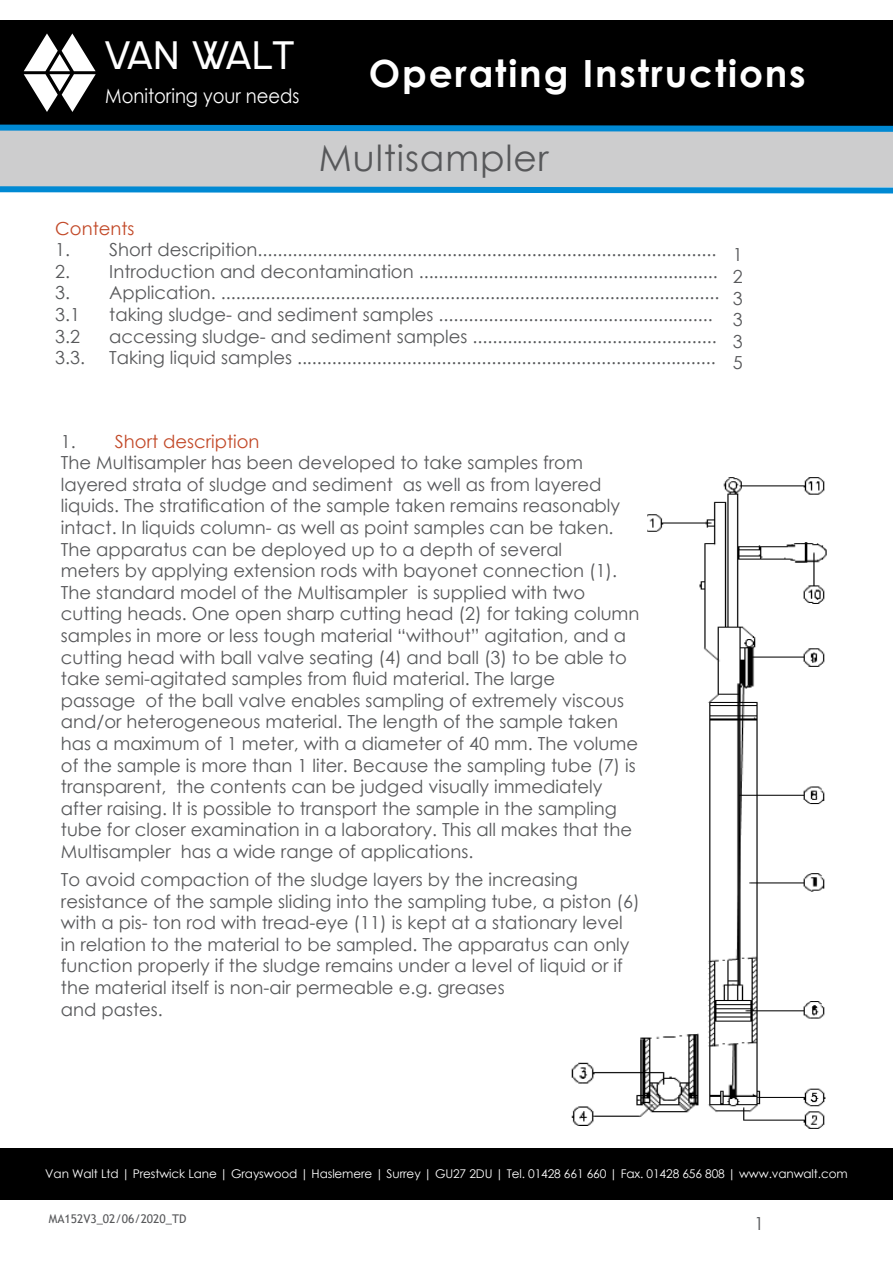
<style>
.page{position:relative;width:893px;height:1263px;background:#fff}
.page>*{position:absolute;margin:0;border:0;box-sizing:border-box;transform-origin:0 0}
.t1{font:41.25px "SF New Republic";color:#fff}
.t2{font:700 37.5px "Century Gothic";letter-spacing:.05em;color:#fff}
.t3{font:36px "Century Gothic";letter-spacing:.025em;color:#57585a}
.t4{font:19.8px "Century Gothic";color:#fff;scale:.91 1}
.t5{font:18px/21.6px "Century Gothic";color:#57585a}
.t6{font:18px "Century Gothic";color:#c24928}
.t7{font:12px "Century Gothic";letter-spacing:-.01em;color:#fff}
.t8{font:12px "Trebuchet MS";color:#57585a}
.s1{color:#c24928}
</style>
<div class="page">
<div style="left:0;top:21px;width:893px;height:106px;background:#000"></div>
<div style="left:0;top:126px;width:893px;height:61px;background:#cdcdce"></div>
<svg style="left:0;top:186px;width:893px;height:8px;background:#3aa1d9"></svg>
<div style="left:0;top:1148px;width:893px;height:51px;background:#000"></div>
<svg style="left:0;top:124px;width:893px;height:8px;background:#147ab2"></svg>
<svg style="left:24px;top:33px;width:72px;height:79px"></svg>
<img style="left:648px;top:477px;width:179px;height:652px">
<img style="left:571px;top:1033px;width:129px;height:92px">
<h1 class="t1" style="left:105px;top:33px;width:191px">VAN WALT</h1>
<p class="t4" style="left:105px;top:82px;width:215px">Monitoring your needs</p>
<h2 class="t2" style="left:369px;top:45px;width:438px">Operating Instructions</h2>
<h3 class="t3" style="left:319px;top:133px;width:231px">Multisampler</h3>
<p class="t6" style="left:55px;top:216px;width:81px">Contents</p>
<p class="t5" style="left:55px;top:239px;width:662px">1. Short descripition............................................................................................</p>
<p class="t5" style="left:55px;top:260px;width:664px">2. Introduction and decontamination ............................................................</p>
<p class="t5" style="left:55px;top:282px;width:666px">3. Application. ....................................................................................................<br>3.1</p>
<p class="t5" style="left:109px;top:303px;width:605px">taking sludge- and sediment samples .......................................................</p>
<p class="t5" style="left:55px;top:325px;width:26px">3.2</p>
<p class="t5" style="left:109px;top:325px;width:609px">accessing sludge- and sediment samples .................................................</p>
<p class="t5" style="left:55px;top:347px;width:31px">3.3.</p>
<p class="t5" style="left:109px;top:347px;width:608px">Taking liquid samples ....................................................................................</p>
<p class="t5" style="left:733px;top:244px;width:11px;text-align:justify">1<br>2<br>3<br>3<br>3<br>5</p>
<p class="t5" style="left:61px;top:430px;width:580px">1. <span class="s1">Short description<br></span>The Multisampler has been developed to take samples from layered strata of sludge and sediment as well as from layered liquids. The stratification of the sample taken remains reasonably intact. In liquids column- as well as point samples can be taken.<br>The apparatus can be deployed up to a depth of several<br>meters by applying extension rods with bayonet connection (1).<br>The standard model of the Multisampler is supplied with two cutting heads. One open sharp cutting head (2) for taking column samples in more or less tough material “without” agitation, and a cutting head with ball valve seating (4) and ball (3) to be able to take semi-agitated samples from fluid material. The large<br>passage of the ball valve enables sampling of extremely viscous and/or heterogeneous material. The length of the sample taken has a maximum of 1 meter, with a diameter of 40 mm. The volume of the sample is more than 1 liter. Because the sampling tube (7) is transparent, the contents can be judged visually immediately after raising. It is possible to transport the sample in the sampling tube for closer examination in a laboratory. This all makes that the Multisampler has a wide range of applications.</p>
<p class="t5" style="left:61px;top:868px;width:580px">To avoid compaction of the sludge layers by the increasing resistance of the sample sliding into the sampling tube, a piston (6) with a pis- ton rod with tread-eye (11) is kept at a stationary level in relation to the material to be sampled. The apparatus can only function properly if the sludge remains under a level of liquid or if the material itself is non-air permeable e.g. greases<br>and pastes.</p>
<p class="t7" style="left:45px;top:1166px;width:804px">Van Walt Ltd | Prestwick Lane | Grayswood | Haslemere | Surrey | GU27 2DU | Tel. 01428 661 660 | Fax. 01428 656 808 | www.vanwalt.com</p>
<p class="t8" style="left:49px;top:1211px;width:139px">MA152V3_02/06/2020_TD</p>
<p class="t5" style="left:754px;top:1213px;width:11px">1</p>
</div>
